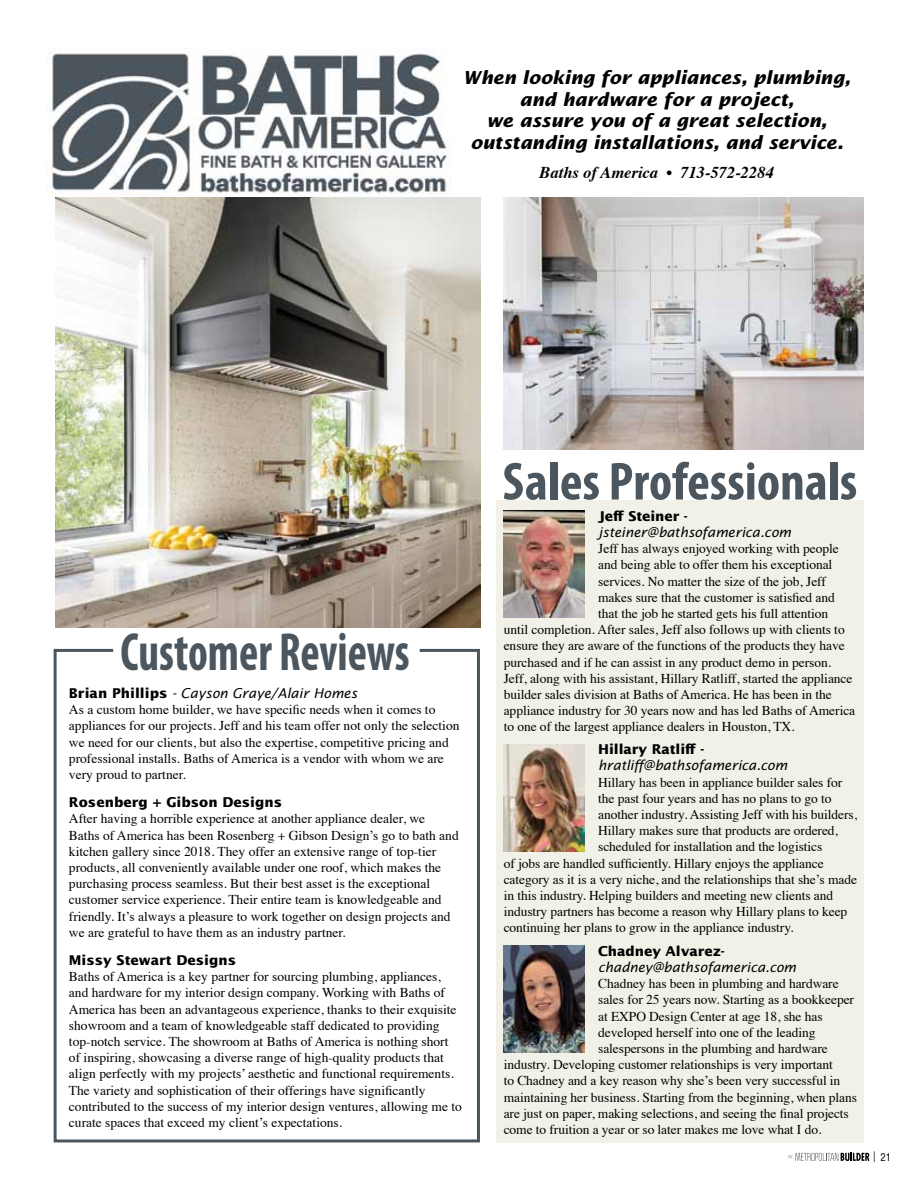
<style>
.page{position:relative;width:918px;height:1188px;background:#fff}
.page>*{position:absolute;margin:0;border:0;box-sizing:border-box;transform-origin:0 0}
.t1{font:700 condensed 54px "Myriad Pro";color:#4b565e}
.t2{font:700 condensed 54px "Myriad Pro";color:#4b565e;scale:.85 1}
.t3{font:italic 700 18px/21.6px "Lucida Sans";color:#000;text-align:center}
.t4{font:italic 700 16.5px "Times";color:#000}
.t5{font:13.5px/16.2px "Times";letter-spacing:-.005em;color:#000}
.t6{font:italic 13.5px "Lucida Sans";letter-spacing:-.005em;color:#000}
.t7{font:700 13.5px "Lucida Sans";color:#000}
.t8{font:condensed 10.5px "Helvetica";color:#000}
.s1{font-weight:700;font-style:normal}
</style>
<div class="page">
<div style="left:496px;top:500px;width:368px;height:642px;background:#f2f1e8"></div>
<svg style="left:53px;top:648px;width:427px;height:495px"></svg>
<img style="left:47px;top:47px;width:404px;height:147px">
<img style="left:504px;top:511px;width:81px;height:107px">
<img style="left:504px;top:946px;width:81px;height:107px">
<img style="left:504px;top:744px;width:81px;height:107px">
<img style="left:56px;top:197px;width:424px;height:430px">
<img style="left:504px;top:197px;width:360px;height:252px">
<svg style="left:788px;top:1151px;width:87px;height:11px"></svg>
<h2 class="t3" style="left:463px;top:67px;width:389px">When looking for appliances, plumbing, and hardware for a project,<br>we assure you of a great selection, outstanding installations, and service.</h2>
<p class="t4" style="left:540px;top:157px;width:236px">Baths of America • 713-572-2284</p>
<h1 class="t2" style="left:120px;top:619px;width:342px">Customer Reviews</h1>
<p class="t6" style="left:69px;top:685px;width:290px"><span class="s1">Brian Phillips</span> - Cayson Graye/Alair Homes</p>
<p class="t5" style="left:69px;top:700px;width:392px">As a custom home builder, we have specific needs when it comes to appliances for our projects. Jeff and his team offer not only the selection we need for our clients, but also the expertise, competitive pricing and professional installs. Baths of America is a vendor with whom we are very proud to partner.</p>
<p class="t7" style="left:69px;top:795px;width:215px">Rosenberg + Gibson Designs</p>
<p class="t5" style="left:69px;top:810px;width:391px">After having a horrible experience at another appliance dealer, we Baths of America has been Rosenberg + Gibson Design’s go to bath and kitchen gallery since 2018. They offer an extensive range of top-tier products, all conveniently available under one roof, which makes the purchasing process seamless. But their best asset is the exceptional customer service experience. Their entire team is knowledgeable and friendly. It’s always a pleasure to work together on design projects and we are grateful to have them as an industry partner.</p>
<p class="t7" style="left:69px;top:952px;width:169px">Missy Stewart Designs</p>
<p class="t5" style="left:69px;top:967px;width:394px">Baths of America is a key partner for sourcing plumbing, appliances, and hardware for my interior design company. Working with Baths of America has been an advantageous experience, thanks to their exquisite showroom and a team of knowledgeable staff dedicated to providing top-notch service. The showroom at Baths of America is nothing short of inspiring, showcasing a diverse range of high-quality products that align perfectly with my projects’ aesthetic and functional requirements.<br>The variety and sophistication of their offerings have significantly contributed to the success of my interior design ventures, allowing me to curate spaces that exceed my client’s expectations.</p>
<h1 class="t1" style="left:503px;top:448px;width:356px">Sales Professionals</h1>
<p class="t7" style="left:598px;top:508px;width:91px">Jeff Steiner -</p>
<p class="t6" style="left:598px;top:524px;width:194px">jsteiner@bathsofamerica.com</p>
<p class="t5" style="left:598px;top:539px;width:242px">Jeff has always enjoyed working with people</p>
<p class="t5" style="left:598px;top:556px;width:236px">and being able to offer them his exceptional</p>
<p class="t5" style="left:598px;top:572px;width:229px">services. No matter the size of the job, Jeff</p>
<p class="t5" style="left:598px;top:588px;width:238px">makes sure that the customer is satisfied and</p>
<p class="t5" style="left:598px;top:604px;width:232px">that the job he started gets his full attention</p>
<p class="t5" style="left:504px;top:620px;width:343px">until completion. After sales, Jeff also follows up with clients to</p>
<p class="t5" style="left:504px;top:637px;width:343px">ensure they are aware of the functions of the products they have</p>
<p class="t5" style="left:504px;top:653px;width:329px">purchased and if he can assist in any product demo in person.</p>
<p class="t5" style="left:504px;top:669px;width:350px">Jeff, along with his assistant, Hillary Ratliff, started the appliance</p>
<p class="t5" style="left:504px;top:685px;width:330px">builder sales division at Baths of America. He has been in the</p>
<p class="t5" style="left:504px;top:701px;width:353px">appliance industry for 30 years now and has led Baths of America</p>
<p class="t5" style="left:504px;top:718px;width:292px">to one of the largest appliance dealers in Houston, TX.</p>
<p class="t7" style="left:598px;top:742px;width:108px">Hillary Ratliff -</p>
<p class="t6" style="left:598px;top:758px;width:191px">hratliff@bathsofamerica.com</p>
<p class="t5" style="left:598px;top:773px;width:246px">Hillary has been in appliance builder sales for</p>
<p class="t5" style="left:598px;top:789px;width:235px">the past four years and has no plans to go to</p>
<p class="t5" style="left:598px;top:805px;width:260px">another industry. Assisting Jeff with his builders,</p>
<p class="t5" style="left:598px;top:821px;width:241px">Hillary makes sure that products are ordered,</p>
<p class="t5" style="left:598px;top:838px;width:226px">scheduled for installation and the logistics</p>
<p class="t5" style="left:504px;top:854px;width:322px">of jobs are handled sufficiently. Hillary enjoys the appliance</p>
<p class="t5" style="left:504px;top:870px;width:355px">category as it is a very niche, and the relationships that she’s made</p>
<p class="t5" style="left:504px;top:886px;width:331px">in this industry. Helping builders and meeting new clients and</p>
<p class="t5" style="left:504px;top:902px;width:345px">industry partners has become a reason why Hillary plans to keep</p>
<p class="t5" style="left:504px;top:919px;width:291px">continuing her plans to grow in the appliance industry.</p>
<p class="t7" style="left:598px;top:943px;width:128px">Chadney Alvarez-</p>
<p class="t6" style="left:598px;top:959px;width:200px">chadney@bathsofamerica.com</p>
<p class="t5" style="left:598px;top:974px;width:242px">Chadney has been in plumbing and hardware</p>
<p class="t5" style="left:598px;top:991px;width:257px">sales for 25 years now. Starting as a bookkeeper</p>
<p class="t5" style="left:598px;top:1007px;width:226px">at EXPO Design Center at age 18, she has</p>
<p class="t5" style="left:598px;top:1023px;width:219px">developed herself into one of the leading</p>
<p class="t5" style="left:598px;top:1039px;width:231px">salespersons in the plumbing and hardware</p>
<p class="t5" style="left:504px;top:1055px;width:331px">industry. Developing customer relationships is very important</p>
<p class="t5" style="left:504px;top:1072px;width:338px">to Chadney and a key reason why she’s been very successful in</p>
<p class="t5" style="left:504px;top:1088px;width:355px">maintaining her business. Starting from the beginning, when plans</p>
<p class="t5" style="left:504px;top:1104px;width:347px">are just on paper, making selections, and seeing the final projects</p>
<p class="t5" style="left:504px;top:1120px;width:319px">come to fruition a year or so later makes me love what I do.</p>
<p class="t8" style="left:881px;top:1150px;width:12px">21</p>
</div>
